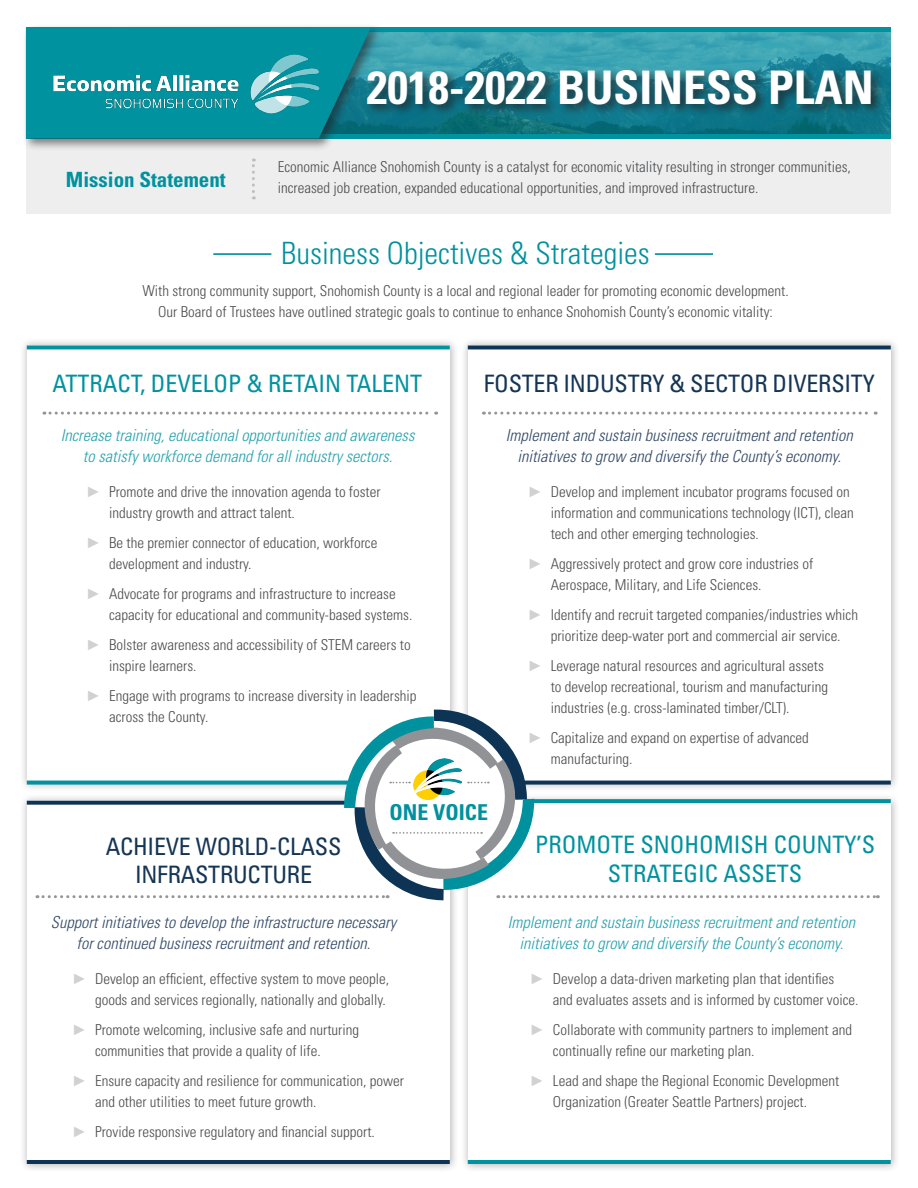
<style>
.page{position:relative;width:918px;height:1188px;background:#fff}
.page>*{position:absolute;margin:0;border:0;box-sizing:border-box;transform-origin:0 0}
.t1{font:700 condensed 46.35px "Univers LT Std";color:#fff}
.t2{font:300 condensed 30.75px "Univers LT Std";color:#00919f}
.t3{font:condensed 24px/28.8px "Univers LT Std";color:#00929f;text-align:center}
.t4{font:condensed 24px/28.8px "Univers LT Std";letter-spacing:-.01em;color:#153555;text-align:center}
.t5{font:700 condensed 21.9px "Univers LT Std";color:#00919f}
.t6{font:700 condensed 21px "Univers LT Std";color:#00929f}
.t7{font:italic 300 condensed 16.5px/21px "Univers LT Std";color:#26a2ad;text-align:center}
.t8{font:italic 300 condensed 16.5px/21px "Univers LT Std";color:#314866;text-align:center}
.t9{font:300 condensed 15px/21px "Univers LT Std";color:#4b4c4d}
.s1{font-family:"Arial Narrow";font-weight:400;font-stretch:normal;color:#d0d1d3}
</style>
<div class="page">
<div style="left:20px;top:338px;width:439px;height:454px;background:#231f20;opacity:.33"></div>
<div style="left:27px;top:345px;width:423px;height:438px;background:#fff"></div>
<svg style="left:27px;top:345px;width:423px;height:4px;background:#1c9ea9"></svg>
<svg style="left:27px;top:781px;width:10px;height:4px"></svg>
<div style="left:20px;top:793px;width:439px;height:380px;background:#231f20;opacity:.33"></div>
<div style="left:27px;top:800px;width:423px;height:364px;background:#fff"></div>
<svg style="left:27px;top:801px;width:10px;height:4px"></svg>
<hr style="left:27px;top:1160px;width:423px;height:4px;background:#0d3454">
<div style="left:461px;top:793px;width:439px;height:380px;background:#231f20;opacity:.33"></div>
<div style="left:468px;top:800px;width:423px;height:364px;background:#fff"></div>
<svg style="left:878px;top:799px;width:13px;height:4px"></svg>
<hr style="left:468px;top:1160px;width:423px;height:4px;background:#00929f">
<div style="left:461px;top:338px;width:439px;height:454px;background:#231f20;opacity:.33"></div>
<div style="left:468px;top:345px;width:423px;height:438px;background:#fff"></div>
<svg style="left:468px;top:345px;width:423px;height:4px;background:#284a67"></svg>
<svg style="left:878px;top:781px;width:13px;height:4px"></svg>
<svg style="left:483px;top:412px;width:393px;height:3px"></svg>
<svg style="left:44px;top:412px;width:393px;height:3px"></svg>
<svg style="left:37px;top:708px;width:841px;height:194px"></svg>
<hr style="left:213px;top:253px;width:58px;height:2px;background:#00919f">
<hr style="left:655px;top:253px;width:58px;height:2px;background:#00919f">
<div style="left:26px;top:134px;width:865px;height:80px;background:#eeeeef"></div>
<hr style="left:26px;top:134px;width:865px;height:4px;background:#00929f">
<svg style="left:252px;top:159px;width:3px;height:40px"></svg>
<svg style="left:383px;top:32px;width:508px;height:102px;background:#2b92a0"></svg>
<div style="left:364px;top:66px;width:520px;height:51px;background:#231f20;opacity:.75"></div>
<div style="left:26px;top:27px;width:865px;height:5px;background:#00929f"></div>
<div style="left:22px;top:24px;width:361px;height:128px;background:#231f20;opacity:.56"></div>
<svg style="left:26px;top:27px;width:345px;height:111px"></svg>
<img style="left:36px;top:47px;width:303px;height:73px">
<p class="t6" style="left:66px;top:166px;width:161px">Mission Statement</p>
<p class="t1" style="left:367px;top:59px;width:508px">2018-2022 BUSINESS PLAN</p>
<p class="t9" style="left:278px;top:156px;width:575px">Economic Alliance Snohomish County is a catalyst for economic vitality resulting in stronger communities,</p>
<p class="t9" style="left:278px;top:177px;width:482px">increased job creation, expanded educational opportunities, and improved infrastructure.</p>
<p class="t2" style="left:281px;top:234px;width:370px">Business Objectives &amp; Strategies</p>
<p class="t9" style="left:142px;top:280px;width:648px">With strong community support, Snohomish County is a local and regional leader for promoting economic development.</p>
<p class="t9" style="left:158px;top:301px;width:616px">Our Board of Trustees have outlined strategic goals to continue to enhance Snohomish County’s economic vitality:</p>
<p class="t3" style="left:52px;top:369px;width:371px">ATTRACT, DEVELOP &amp; RETAIN TALENT</p>
<p class="t7" style="left:61px;top:424px;width:355px">Increase training, educational opportunities and awareness</p>
<p class="t7" style="left:83px;top:445px;width:311px">to satisfy workforce demand for all industry sectors.</p>
<p class="t9" style="left:109px;top:481px;width:273px;text-indent:-21px"><span class="s1">►</span> Promote and drive the innovation agenda to foster industry growth and attract talent.</p>
<p class="t9" style="left:109px;top:532px;width:270px;text-indent:-21px"><span class="s1">►</span> Be the premier connector of education, workforce development and industry.</p>
<p class="t9" style="left:109px;top:583px;width:305px;text-indent:-21px"><span class="s1">►</span> Advocate for programs and infrastructure to increase capacity for educational and community-based systems.</p>
<p class="t9" style="left:109px;top:634px;width:303px;text-indent:-21px"><span class="s1">►</span> Bolster awareness and accessibility of STEM careers to inspire learners.</p>
<p class="t9" style="left:109px;top:685px;width:309px;text-indent:-21px"><span class="s1">►</span> Engage with programs to increase diversity in leadership across the County.</p>
<p class="t4" style="left:484px;top:369px;width:392px">FOSTER INDUSTRY &amp; SECTOR DIVERSITY</p>
<p class="t8" style="left:506px;top:424px;width:349px">Implement and sustain business recruitment and retention initiatives to grow and diversify the County’s economy.</p>
<p class="t9" style="left:551px;top:481px;width:305px;text-indent:-21px"><span class="s1">►</span> Develop and implement incubator programs focused on information and communications technology (ICT), clean tech and other emerging technologies.</p>
<p class="t9" style="left:551px;top:553px;width:264px;text-indent:-21px"><span class="s1">►</span> Aggressively protect and grow core industries of<br>Aerospace, Military, and Life Sciences.</p>
<p class="t9" style="left:530px;top:604px;width:330px;text-align:center"><span class="s1">►</span> Identify and recruit targeted companies/industries which prioritize deep-water port and commercial air service.</p>
<p class="t9" style="left:551px;top:655px;width:279px;text-indent:-21px"><span class="s1">►</span> Leverage natural resources and agricultural assets to develop recreational, tourism and manufacturing industries (e.g. cross-laminated timber/CLT).</p>
<p class="t9" style="left:551px;top:727px;width:260px;text-indent:-21px"><span class="s1">►</span> Capitalize and expand on expertise of advanced manufacturing.</p>
<p class="t4" style="left:106px;top:831px;width:237px">ACHIEVE WORLD-CLASS<br>INFRASTRUCTURE</p>
<p class="t5" style="left:390px;top:799px;width:100px">ONE VOICE</p>
<p class="t8" style="left:51px;top:912px;width:347px">Support initiatives to develop the infrastructure necessary</p>
<p class="t8" style="left:77px;top:933px;width:296px">for continued business recruitment and retention.</p>
<p class="t9" style="left:74px;top:968px;width:317px;text-align:right"><span class="s1">►</span> Develop an efficient, effective system to move people, goods and services regionally, nationally and globally.</p>
<p class="t9" style="left:95px;top:1019px;width:266px;text-indent:-21px"><span class="s1">►</span> Promote welcoming, inclusive safe and nurturing communities that provide a quality of life.</p>
<p class="t9" style="left:95px;top:1070px;width:311px;text-indent:-21px"><span class="s1">►</span> Ensure capacity and resilience for communication, power and other utilities to meet future growth.</p>
<p class="t9" style="left:74px;top:1121px;width:302px"><span class="s1">►</span> Provide responsive regulatory and financial support.</p>
<p class="t3" style="left:535px;top:830px;width:342px">PROMOTE SNOHOMISH COUNTY’S<br>STRATEGIC ASSETS</p>
<p class="t7" style="left:508px;top:912px;width:349px">Implement and sustain business recruitment and retention initiatives to grow and diversify the County’s economy.</p>
<p class="t9" style="left:553px;top:968px;width:307px;text-indent:-21px"><span class="s1">►</span> Develop a data-driven marketing plan that identifies<br>and evaluates assets and is informed by customer voice.</p>
<p class="t9" style="left:553px;top:1019px;width:301px;text-indent:-21px"><span class="s1">►</span> Collaborate with community partners to implement and continually refine our marketing plan.</p>
<p class="t9" style="left:553px;top:1070px;width:288px;text-indent:-21px"><span class="s1">►</span> Lead and shape the Regional Economic Development<br>Organization (Greater Seattle Partners) project.</p>
</div>
